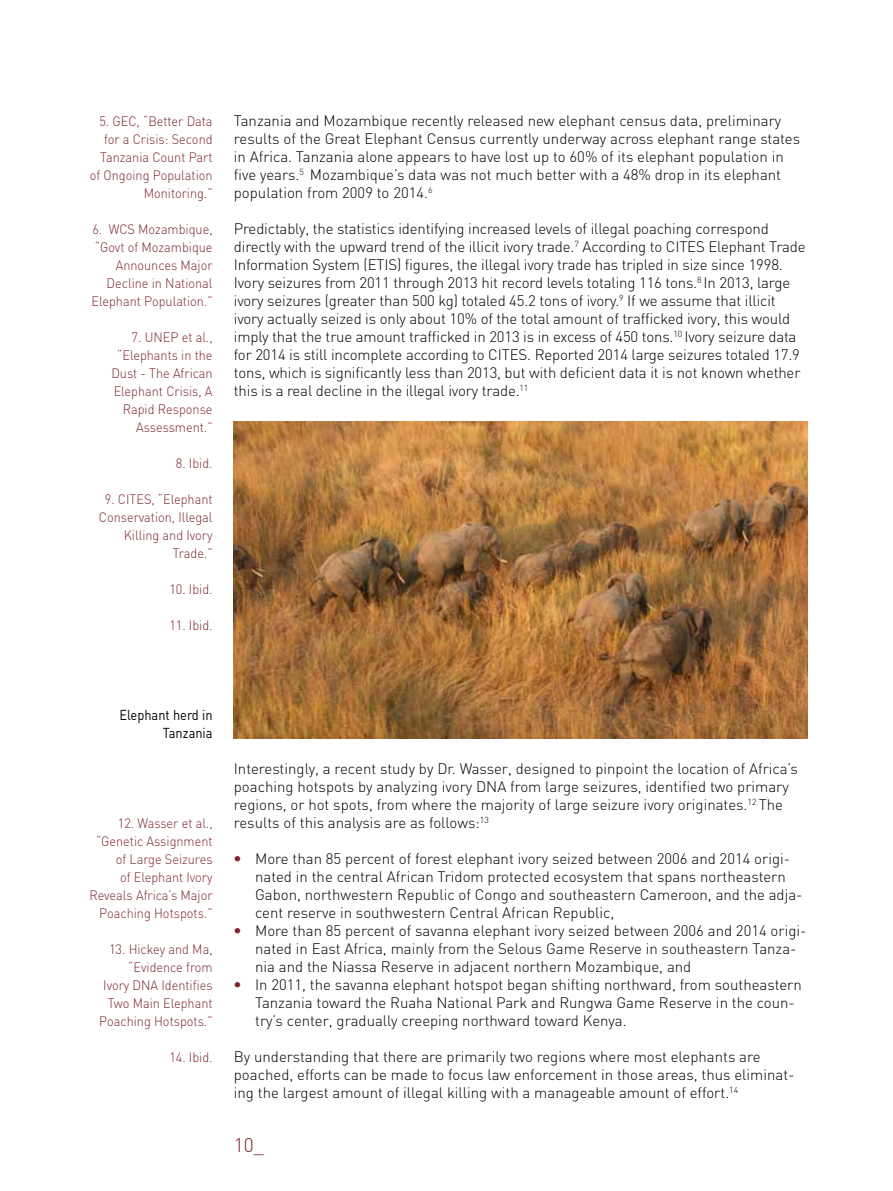
<style>
.page{position:relative;width:893px;height:1191px;background:#fff}
.page>*{position:absolute;margin:0;border:0;box-sizing:border-box;transform-origin:0 0}
.t1{font:300 19.5px "DIN";color:#7f242f}
.t2{font:300 15px/18px "DIN";color:#000}
.t3{font:14.25px/18px "DIN";color:#000;text-align:right;scale:.9 1}
.t4{font:300 13.5px/18px "DIN";color:#7f242f;text-align:right;scale:.94 1}
.s1{font-family:"Helvetica Neue";color:#7f242f}
</style>
<div class="page">
<img style="left:234px;top:421px;width:574px;height:317px">
<p class="t4" style="left:90px;top:112px;width:132px">5. GEC, “Better Data for a Crisis: Second<br>Tanzania Count Part of Ongoing Population<br>Monitoring.”</p>
<p class="t4" style="left:92px;top:220px;width:130px">6. WCS Mozambique, “Govt of Mozambique<br>Announces Major<br>Decline in National<br>Elephant Population.”</p>
<p class="t4" style="left:111px;top:328px;width:109px">7. UNEP et al., “Elephants in the<br>Dust - The African<br>Elephant Crisis, A<br>Rapid Response<br>Assessment.”</p>
<p class="t4" style="left:176px;top:454px;width:41px">8. Ibid.</p>
<p class="t4" style="left:99px;top:490px;width:123px">9. CITES, “Elephant<br>Conservation, Illegal<br>Killing and Ivory<br>Trade.”</p>
<p class="t4" style="left:169px;top:580px;width:48px">10. Ibid.</p>
<p class="t4" style="left:169px;top:616px;width:48px">11. Ibid.</p>
<p class="t2" style="left:234px;top:111px;width:568px">Tanzania and Mozambique recently released new elephant census data, preliminary results of the Great Elephant Census currently underway across elephant range states in Africa. Tanzania alone appears to have lost up to 60% of its elephant population in five years.<sup>5</sup> Mozambique’s data was not much better with a 48% drop in its elephant population from 2009 to 2014.<sup>6</sup></p>
<p class="t2" style="left:234px;top:219px;width:573px">Predictably, the statistics identifying increased levels of illegal poaching correspond directly with the upward trend of the illicit ivory trade.<sup>7</sup> According to CITES Elephant Trade Information System (ETIS) figures, the illegal ivory trade has tripled in size since 1998.<br>Ivory seizures from 2011 through 2013 hit record levels totaling 116 tons.<sup>8</sup> In 2013, large ivory seizures (greater than 500 kg) totaled 45.2 tons of ivory.<sup>9</sup> If we assume that illicit ivory actually seized is only about 10% of the total amount of trafficked ivory, this would imply that the true amount trafficked in 2013 is in excess of 450 tons.<sup>10</sup> Ivory seizure data for 2014 is still incomplete according to CITES. Reported 2014 large seizures totaled 17.9 tons, which is significantly less than 2013, but with deficient data it is not known whether this is a real decline in the illegal ivory trade.<sup>11</sup></p>
<p class="t3" style="left:119px;top:706px;width:105px">Elephant herd in<br>Tanzania</p>
<p class="t4" style="left:89px;top:814px;width:133px">12. Wasser et al., “Genetic Assignment of Large Seizures<br>of Elephant Ivory<br>Reveals Africa’s Major<br>Poaching Hotspots.”</p>
<p class="t4" style="left:99px;top:940px;width:122px">13. Hickey and Ma, “Evidence from<br>Ivory DNA Identifies<br>Two Main Elephant<br>Poaching Hotspots.”</p>
<p class="t4" style="left:169px;top:1048px;width:48px">14. Ibid.</p>
<p class="t2" style="left:234px;top:759px;width:566px">Interestingly, a recent study by Dr. Wasser, designed to pinpoint the location of Africa’s poaching hotspots by analyzing ivory DNA from large seizures, identified two primary regions, or hot spots, from where the majority of large seizure ivory originates.<sup>12</sup> The results of this analysis are as follows:<sup>13</sup></p>
<p class="t2" style="left:255px;top:849px;width:549px;text-indent:-21px"><span class="s1">•</span> More than 85 percent of forest elephant ivory seized between 2006 and 2014 origi&shy;nated in the central African Tridom protected ecosystem that spans northeastern Gabon, northwestern Republic of Congo and southeastern Cameroon, and the adja&shy;cent reserve in southwestern Central African Republic,</p>
<p class="t2" style="left:255px;top:921px;width:553px;text-indent:-21px"><span class="s1">•</span> More than 85 percent of savanna elephant ivory seized between 2006 and 2014 origi&shy;nated in East Africa, mainly from the Selous Game Reserve in southeastern Tanza&shy;nia and the Niassa Reserve in adjacent northern Mozambique, and</p>
<p class="t2" style="left:255px;top:975px;width:548px;text-indent:-21px"><span class="s1">•</span> In 2011, the savanna elephant hotspot began shifting northward, from southeastern<br>Tanzania toward the Ruaha National Park and Rungwa Game Reserve in the coun&shy;try’s center, gradually creeping northward toward Kenya.</p>
<p class="t2" style="left:234px;top:1047px;width:562px">By understanding that there are primarily two regions where most elephants are poached, efforts can be made to focus law enforcement in those areas, thus eliminat&shy;ing the largest amount of illegal killing with a manageable amount of effort.<sup>14</sup></p>
<h1 class="t1" style="left:234px;top:1133px;width:32px">10_</h1>
</div>
